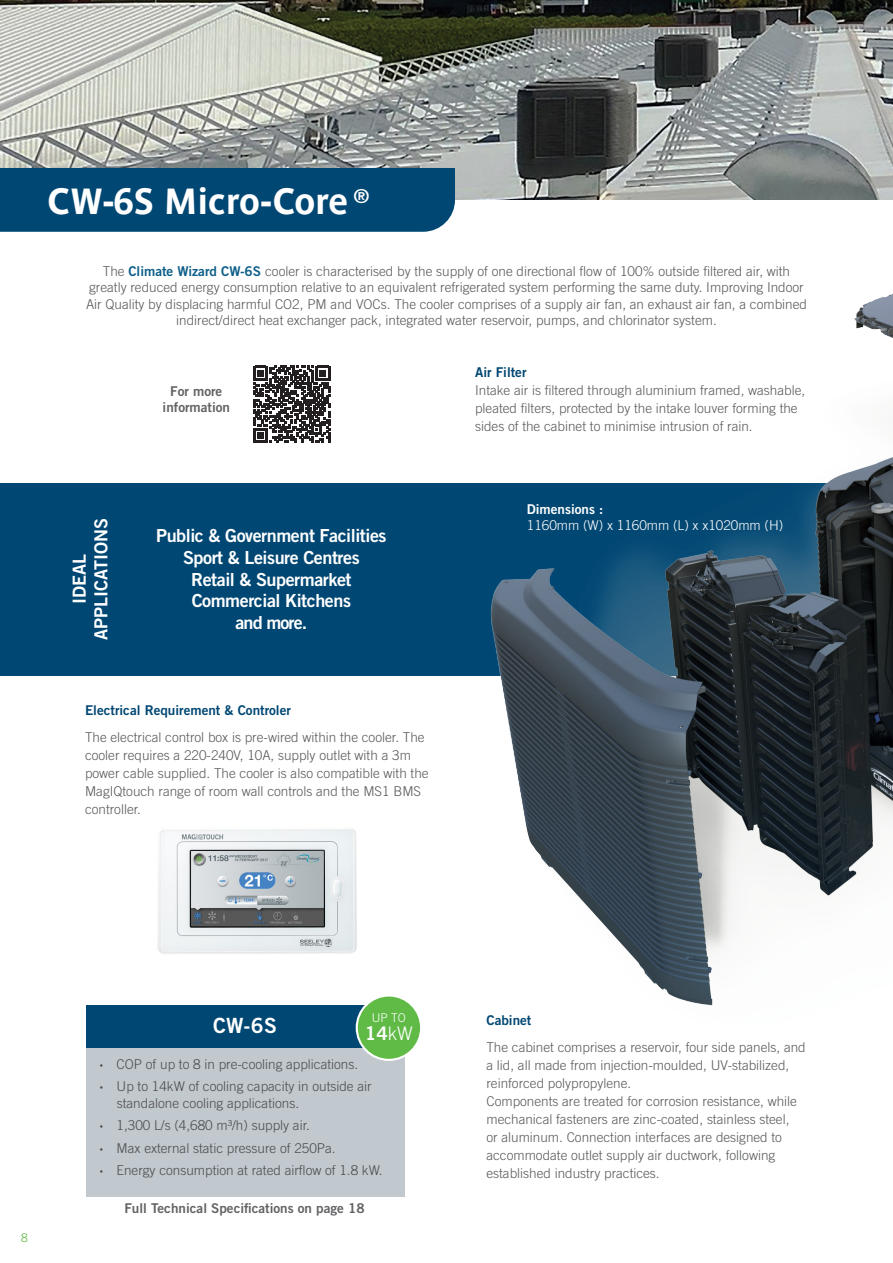
<style>
.page{position:relative;width:893px;height:1263px;background:#fff}
.page>*{position:absolute;margin:0;border:0;box-sizing:border-box;transform-origin:0 0}
.Page_Heading{font:700 36px "Parisine Std";color:#fff}
.t1{font:21px "Trade Gothic LT Std Bd 2";color:#fff}
.t2{font:18.75px "Trade Gothic LT Std Bd 2";color:#fff}
.t3{font:18px "Trade Gothic LT Std Bd 2";letter-spacing:-.025em;color:#fff}
.t4{font:18px "Trade Gothic LT Std Bd 2";color:#fff}
.t5{font:300 13.5px/18px "Trade Gothic LT Std";color:#57585a}
.t6{font:300 13.5px/16.2px "Trade Gothic LT Std";color:#4b4c4d}
.t7{font:13.5px "Trade Gothic LT Std Bd 2";color:#636366}
.t8{font:13.5px "Trade Gothic LT Std Bd 2";color:#004773}
.t9{font:300 13.5px/16.2px "Trade Gothic LT Std";color:#fff}
.t10{font:300 12px "Trade Gothic LT Std";color:#fff}
.t11{font:300 12px "Trade Gothic LT Std";color:#60bb46}
.s1{font-family:"Trade Gothic LT Std Bd 2";font-weight:400;color:#0e5f89}
.s2{font-family:"Trade Gothic LT Std Bd 2";font-weight:400}
.s3{font-family:"Trade Gothic LT Std";font-weight:300}
.s4{font-family:"Myriad Pro"}
</style>
<div class="page">
<div style="left:0;top:483px;width:893px;height:192px;background:#004773"></div>
<img style="left:475px;top:294px;width:418px;height:712px">
<img style="left:0;top:0;width:893px;height:200px">
<div style="left:86px;top:1005px;width:318px;height:43px;background:#004773"></div>
<div style="left:86px;top:1047px;width:319px;height:149px;background:#c1c8ce"></div>
<div style="left:357px;top:995px;width:64px;height:65px;background:#60bb46;border-radius:50%"></div>
<div style="left:356px;top:994px;width:66px;height:67px;border:2px solid #fff;border-radius:50%"></div>
<img style="left:158px;top:829px;width:199px;height:125px">
<div style="left:0;top:168px;width:455px;height:64px;background:#004773"></div>
<svg style="left:253px;top:366px;width:77px;height:77px"></svg>
<p class="Page_Heading" style="left:48px;top:180px;width:323px">CW-6S Micro-Core <sup>®</sup></p>
<p class="t5" style="left:86px;top:263px;width:722px;line-height:16.5px;text-align:center">The <span class="s1">Climate Wizard CW-6S</span> cooler is characterised by the supply of one directional flow of 100% outside filtered air, with greatly reduced energy consumption relative to an equivalent refrigerated system performing the same duty. Improving Indoor Air Quality by displacing harmful CO2, PM and VOCs. The cooler comprises of a supply air fan, an exhaust air fan, a combined indirect/direct heat exchanger pack, integrated water reservoir, pumps, and chlorinator system.</p>
<p class="t8" style="left:475px;top:364px;width:53px">Air Filter</p>
<p class="t5" style="left:475px;top:381px;width:332px">Intake air is filtered through aluminium framed, washable, pleated filters, protected by the intake louver forming the sides of the cabinet to minimise intrusion of rain.</p>
<p class="t7" style="left:170px;top:383px;width:54px">For more</p>
<p class="t7" style="left:163px;top:399px;width:69px">information</p>
<p class="t3" style="left:68px;top:604px;width:52px;rotate:-90deg">IDEAL</p>
<p class="t4" style="left:90px;top:640px;width:124px;rotate:-90deg">APPLICATIONS</p>
<p class="t3" style="left:156px;top:525px;width:232px">Public &amp; Government Facilities</p>
<p class="t3" style="left:183px;top:546px;width:178px">Sport &amp; Leisure Centres</p>
<p class="t3" style="left:191px;top:568px;width:162px">Retail &amp; Supermarket</p>
<p class="t3" style="left:192px;top:589px;width:161px">Commercial Kitchens</p>
<p class="t3" style="left:235px;top:611px;width:73px">and more.</p>
<p class="t8" style="left:85px;top:702px;width:207px">Electrical Requirement &amp; Controler</p>
<p class="t5" style="left:85px;top:728px;width:345px">The electrical control box is pre-wired within the cooler. The cooler requires a 220-240V, 10A, supply outlet with a 3m power cable supplied. The cooler is also compatible with the MagIQtouch range of room wall controls and the MS1 BMS controller.</p>
<p class="t9" style="left:527px;top:500px;width:258px"><span class="s2">Dimensions :<br></span>1160mm (W) x 1160mm (L) x x1020mm (H)</p>
<p class="t11" style="left:21px;top:1230px;width:8px">8</p>
<p class="t1" style="left:213px;top:1012px;width:65px">CW-6S</p>
<p class="t10" style="left:372px;top:1010px;width:36px">UP TO</p>
<p class="t2" style="left:365px;top:1022px;width:49px">14<span class="s3">kW</span></p>
<p class="t6" style="left:100px;top:1056px;width:260px"><span class="s4">•</span> COP of up to 8 in pre-cooling applications.</p>
<p class="t6" style="left:117px;top:1078px;width:256px;text-indent:-17px"><span class="s4">•</span> Up to 14kW of cooling capacity in outside air standalone cooling applications.</p>
<p class="t6" style="left:100px;top:1117px;width:212px"><span class="s4">•</span> 1,300 L/s (4,680 m³/h) supply air.</p>
<p class="t6" style="left:100px;top:1139px;width:237px"><span class="s4">•</span> Max external static pressure of 250Pa.</p>
<p class="t6" style="left:100px;top:1162px;width:284px"><span class="s4">•</span> Energy consumption at rated airflow of 1.8 kW.</p>
<p class="t7" style="left:124px;top:1200px;width:242px">Full Technical Specifications on page 18</p>
<p class="t8" style="left:486px;top:1012px;width:47px">Cabinet</p>
<p class="t5" style="left:486px;top:1038px;width:321px">The cabinet comprises a reservoir, four side panels, and a lid, all made from injection-moulded, UV-stabilized, reinforced polypropylene.</p>
<p class="t5" style="left:486px;top:1092px;width:312px">Components are treated for corrosion resistance, while mechanical fasteners are zinc-coated, stainless steel, or aluminum. Connection interfaces are designed to accommodate outlet supply air ductwork, following established industry practices.</p>
</div>
